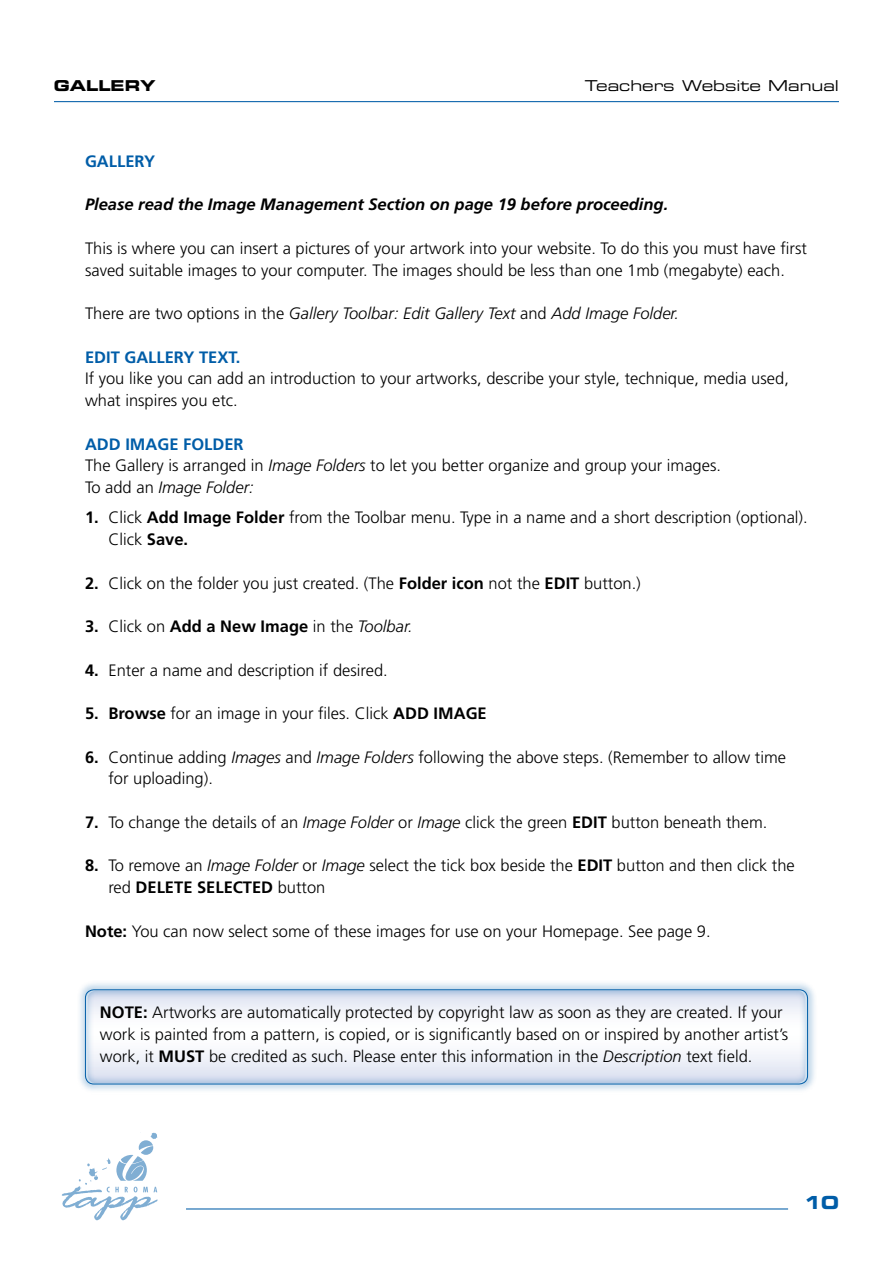
<style>
.page{position:relative;width:893px;height:1263px;background:#fff}
.page>*{position:absolute;margin:0;border:0;box-sizing:border-box;transform-origin:0 0}
.t1{font:18px "Eurostile Bold Extended Two";color:#005da8}
.t2{font:300 16.5px/21.8px "Frutiger";color:#000}
.t3{font:italic 300 16.5px "Frutiger";color:#000}
.t4{font:italic 700 16.5px "Frutiger";color:#000}
.t5{font:700 16.5px "Frutiger";color:#000}
.t6{font:700 16.5px "Frutiger";color:#005da8}
.t7{font:15px "Eurostile Extended Two";color:#000}
.t8{font:15px "Eurostile Bold Extended Two";color:#000}
.s1{font-style:normal}
.s2{font-weight:700;color:#005da8}
.s3{font-style:italic}
.s4{font-weight:700}
.s5{font-weight:300}
.s6{font-weight:300;font-style:italic}
</style>
<div class="page">
<hr style="left:54px;top:101px;width:785px;height:1px;background:#005da8">
<hr style="left:186px;top:1208px;width:602px;height:1px;background:#005da8">
<svg style="left:62px;top:1132px;width:96px;height:88px"></svg>
<div style="left:75px;top:979px;width:743px;height:115px;background:#005da8;opacity:.5"></div>
<div style="left:85px;top:989px;width:723px;height:95px;border:1px solid #005da8;border-radius:9px"></div>
<p class="t8" style="left:54px;top:75px;width:103px">GALLERY</p>
<p class="t7" style="left:585px;top:75px;width:255px">Teachers Website Manual</p>
<p class="t6" style="left:85px;top:151px;width:71px">GALLERY</p>
<p class="t4" style="left:85px;top:195px;width:585px">Please read the Image Management Section on page 19 before proceeding.</p>
<p class="t2" style="left:85px;top:238px;width:723px">This is where you can insert a pictures of your artwork into your website. To do this you must have first saved suitable images to your computer. The images should be less than one 1mb (megabyte) each.</p>
<p class="t3" style="left:85px;top:304px;width:596px"><span class="s1">There are two options in the</span> Gallery Toolbar: Edit Gallery Text <span class="s1">and</span> Add Image Folder.</p>
<p class="t6" style="left:85px;top:347px;width:10px">Edit</p>
<p class="t6" style="left:124px;top:347px;width:117px">Gallery Text.</p>
<p class="t2" style="left:85px;top:368px;width:705px">If you like you can add an introduction to your artworks, describe your style, technique, media used, what inspires you etc.</p>
<p class="t6" style="left:85px;top:434px;width:13px">Add</p>
<p class="t6" style="left:125px;top:434px;width:78px">Image Fold</p>
<p class="t2" style="left:85px;top:433px;width:637px;text-indent:139px"><span class="s2">er<br></span>The Gallery is arranged in <span class="s3">Image Folders</span> to let you better organize and group your images.<br>To add an <span class="s3">Image Folder:</span></p>
<p class="t2" style="left:108px;top:507px;width:701px;text-indent:-23px"><span class="s4">1.</span> Click <span class="s4">Add Image Folder</span> from the Toolbar menu. Type in a name and a short description (optional).<br>Click <span class="s4">Save.</span></p>
<p class="t2" style="left:85px;top:572px;width:478px"><span class="s4">2.</span> Click on the folder you just created. (The <span class="s4">Folder icon</span> not the <span class="s4">edit</span></p>
<p class="t2" style="left:584px;top:572px;width:58px">button.)</p>
<p class="t5" style="left:85px;top:617px;width:329px">3. <span class="s5">Click on</span> Add a New Image <span class="s5">in the</span> <span class="s6">Toolbar.</span></p>
<p class="t2" style="left:85px;top:659px;width:304px"><span class="s4">4.</span> Enter a name and description if desired.</p>
<p class="t2" style="left:85px;top:703px;width:401px"><span class="s4">5. Browse</span> for an image in your files. Click <span class="s4">ADD IMAGE</span></p>
<p class="t2" style="left:108px;top:746px;width:679px;text-indent:-23px"><span class="s4">6.</span> Continue adding <span class="s3">Images</span> and <span class="s3">Image Folders</span> following the above steps. (Remember to allow time for uploading).</p>
<p class="t2" style="left:85px;top:812px;width:497px"><span class="s4">7.</span> To change the details of an <span class="s3">Image Folder</span> or <span class="s3">Image</span> click the green <span class="s4">Edit</span></p>
<p class="t2" style="left:611px;top:812px;width:157px">button beneath them.</p>
<p class="t2" style="left:85px;top:855px;width:511px"><span class="s4">8.</span> To remove an <span class="s3">Image Folder</span> or <span class="s3">Image</span> select the tick box beside the <span class="s4">edit</span></p>
<p class="t2" style="left:617px;top:855px;width:179px">button and then click the</p>
<p class="t5" style="left:108px;top:878px;width:219px"><span class="s5">red</span> delete selected <span class="s5">button</span></p>
<p class="t2" style="left:85px;top:920px;width:627px"><span class="s4">Note:</span> You can now select some of these images for use on your Homepage. See page 9.</p>
<p class="t2" style="left:100px;top:1002px;width:690px"><span class="s4">NOTE:</span> Artworks are automatically protected by copyright law as soon as they are created. If your work is painted from a pattern, is copied, or is significantly based on or inspired by another artist’s work, it <span class="s4">MUST</span> be credited as such. Please enter this information in the <span class="s3">Description</span> text field.</p>
<p class="t1" style="left:803px;top:1190px;width:37px">10</p>
</div>
